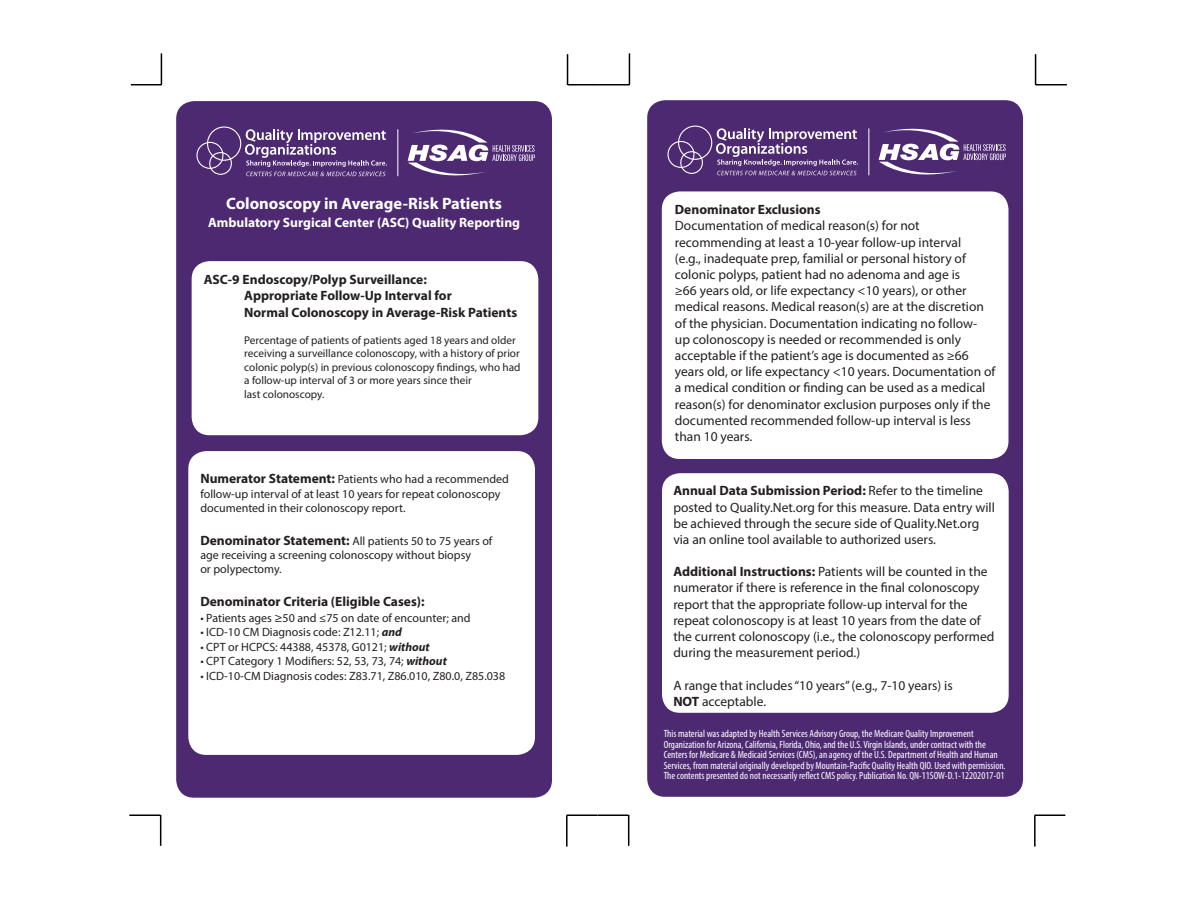
<style>
.page{position:relative;width:1188px;height:918px;background:#fff}
.page>*{position:absolute;margin:0;border:0;box-sizing:border-box;transform-origin:0 0}
.t1{font:700 16.5px "Myriad Pro";color:#fff}
.t2{font:13.5px/16.2px "Myriad Pro";color:#231f20}
.t3{font:700 13.5px "Myriad Pro";color:#231f20}
.t4{font:700 13.5px "Myriad Pro";color:#fff}
.t5{font:12px/14.4px "Myriad Pro";color:#231f20}
.t6{font:11.25px/13.5px "Myriad Pro";color:#231f20}
.t7{font:condensed 10.5px/10.5px "Myriad Pro";color:#fff}
.s1{font-weight:700;font-size:13.5px}
.s2{font-size:13.5px}
.s3{font-weight:700;font-style:italic}
.s4{font-weight:700}
</style>
<div class="page">
<hr style="left:161px;top:53px;width:1px;height:31px;background:#000">
<hr style="left:131px;top:84px;width:31px;height:1px;background:#000">
<hr style="left:629px;top:53px;width:1px;height:31px;background:#000">
<hr style="left:599px;top:84px;width:31px;height:1px;background:#000">
<hr style="left:568px;top:84px;width:31px;height:1px;background:#000">
<hr style="left:567px;top:54px;width:1px;height:31px;background:#000">
<hr style="left:1036px;top:84px;width:31px;height:1px;background:#000">
<hr style="left:1035px;top:54px;width:1px;height:31px;background:#000">
<hr style="left:1034px;top:816px;width:2px;height:31px;background:#000">
<hr style="left:1034px;top:815px;width:31px;height:1px;background:#000">
<hr style="left:566px;top:816px;width:2px;height:31px;background:#000">
<hr style="left:566px;top:815px;width:31px;height:1px;background:#000">
<hr style="left:597px;top:815px;width:31px;height:1px;background:#000">
<hr style="left:628px;top:815px;width:1px;height:31px;background:#000">
<hr style="left:129px;top:815px;width:31px;height:1px;background:#000">
<hr style="left:160px;top:815px;width:1px;height:31px;background:#000">
<div style="left:176px;top:101px;width:376px;height:697px;background:#4d2972;border-radius:18px"></div>
<svg style="left:196px;top:126px;width:191px;height:50px"></svg>
<hr style="left:397px;top:129px;width:1px;height:47px;background:#fff">
<svg style="left:408px;top:129px;width:127px;height:47px"></svg>
<div style="left:192px;top:261px;width:346px;height:174px;background:#fff;border-radius:18px"></div>
<div style="left:647px;top:100px;width:376px;height:697px;background:#4d2972;border-radius:18px"></div>
<svg style="left:667px;top:126px;width:191px;height:49px"></svg>
<hr style="left:868px;top:128px;width:1px;height:47px;background:#fff">
<svg style="left:879px;top:128px;width:127px;height:47px"></svg>
<div style="left:662px;top:191px;width:346px;height:268px;background:#fff;border-radius:18px"></div>
<div style="left:188px;top:451px;width:347px;height:304px;background:#fff;border-radius:18px"></div>
<div style="left:662px;top:473px;width:347px;height:240px;background:#fff;border-radius:18px"></div>
<p class="t1" style="left:226px;top:193px;width:277px">Colonoscopy in Average-Risk Patients</p>
<p class="t4" style="left:208px;top:214px;width:314px">Ambulatory Surgical Center (ASC) Quality Reporting</p>
<p class="t3" style="left:204px;top:271px;width:225px">ASC-9 Endoscopy/Polyp Surveillance:</p>
<p class="t3" style="left:244px;top:287px;width:209px">Appropriate Follow-Up Interval for</p>
<p class="t3" style="left:244px;top:303px;width:274px">Normal Colonoscopy in Average-Risk Patients</p>
<p class="t6" style="left:244px;top:333px;width:278px">Percentage of patients of patients aged 18 years and older receiving a surveillance colonoscopy, with a history of prior colonic polyp(s) in previous colonoscopy findings, who had a follow-up interval of 3 or more years since their<br>last colonoscopy.</p>
<p class="t5" style="left:200px;top:472px;width:310px"><span class="s1">Numerator Statement:</span> Patients who had a recommended follow-up interval of at least 10 years for repeat colonoscopy documented in their colonoscopy report.</p>
<p class="t5" style="left:200px;top:533px;width:294px"><span class="s1">Denominator Statement:</span> All patients 50 to 75 years of</p>
<p class="t5" style="left:200px;top:548px;width:272px">age receiving a screening colonoscopy without biopsy</p>
<p class="t5" style="left:200px;top:562px;width:83px">or polypectomy.</p>
<p class="t3" style="left:200px;top:592px;width:226px">Denominator Criteria (Eligible Cases):</p>
<p class="t5" style="left:200px;top:611px;width:272px">• Patients ages <span class="s2">≥</span>50 and ≤75 on date of encounter; and</p>
<p class="t5" style="left:200px;top:625px;width:203px">• ICD-10 CM Diagnosis code: Z12.11; <span class="s3">and</span></p>
<p class="t5" style="left:200px;top:639px;width:231px">• CPT or HCPCS: 44388, 45378, G0121; <span class="s3">without</span></p>
<p class="t5" style="left:200px;top:654px;width:248px">• CPT Category 1 Modifiers: 52, 53, 73, 74; <span class="s3">without</span></p>
<p class="t5" style="left:200px;top:668px;width:306px">• ICD-10-CM Diagnosis codes: Z83.71, Z86.010, Z80.0, Z85.038</p>
<p class="t2" style="left:675px;top:201px;width:322px"><span class="s4">Denominator Exclusions<br></span>Documentation of medical reason(s) for not recommending at least a 10-year follow-up interval<br>(e.g., inadequate prep, familial or personal history of colonic polyps, patient had no adenoma and age is<br>≥66 years old, or life expectancy &lt;10 years), or other medical reasons. Medical reason(s) are at the discretion of the physician. Documentation indicating no follow&shy;up colonoscopy is needed or recommended is only acceptable if the patient’s age is documented as ≥66 years old, or life expectancy &lt;10 years. Documentation of a medical condition or finding can be used as a medical reason(s) for denominator exclusion purposes only if the documented recommended follow-up interval is less than 10 years.</p>
<p class="t2" style="left:673px;top:483px;width:323px"><span class="s4">Annual Data Submission Period:</span> Refer to the timeline posted to Quality.Net.org for this measure. Data entry will be achieved through the secure side of Quality.Net.org via an online tool available to authorized users.</p>
<p class="t2" style="left:673px;top:564px;width:323px"><span class="s4">Additional Instructions:</span> Patients will be counted in the numerator if there is reference in the final colonoscopy report that the appropriate follow-up interval for the repeat colonoscopy is at least 10 years from the date of the current colonoscopy (i.e., the colonoscopy performed during the measurement period.)</p>
<p class="t2" style="left:673px;top:677px;width:281px">A range that includes “10 years” (e.g., 7-10 years) is<br><span class="s4">NOT</span> acceptable.</p>
<p class="t7" style="left:664px;top:729px;width:344px">This material was adapted by Health Services Advisory Group, the Medicare Quality Improvement Organization for Arizona, California, Florida, Ohio, and the U.S. Virgin Islands, under contract with the Centers for Medicare &amp; Medicaid Services (CMS), an agency of the U.S. Department of Health and Human Services, from material originally developed by Mountain-Pacific Quality Health QIO. Used with permission.<br>The contents presented do not necessarily reflect CMS policy. Publication No. QN-11SOW-D.1-12202017-01</p>
</div>
